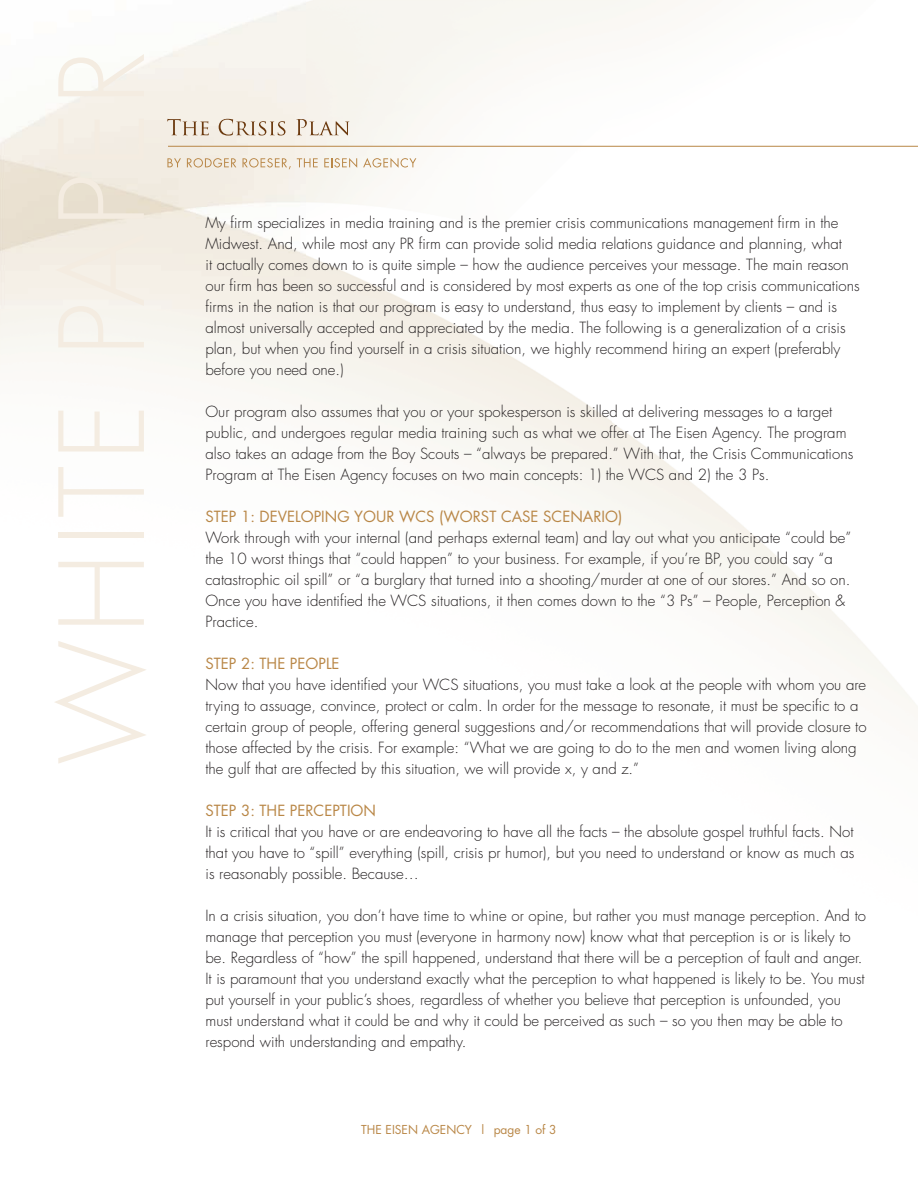
<style>
.page{position:relative;width:918px;height:1188px;background:#fff}
.page>*{position:absolute;margin:0;border:0;box-sizing:border-box;transform-origin:0 0}
.t1{font:300 15px/21px "Futura";color:#231f20}
.t2{font:15px "Futura";color:#b98747}
.t3{font:12px "Futura";color:#b98747}
</style>
<div class="page">
<svg style="left:54px;top:641px;width:93px;height:123px"></svg>
<svg style="left:58px;top:562px;width:86px;height:63px"></svg>
<div style="left:58px;top:532px;width:86px;height:6px;background:#f4ece1"></div>
<svg style="left:58px;top:467px;width:86px;height:50px"></svg>
<svg style="left:58px;top:411px;width:86px;height:40px"></svg>
<svg style="left:55px;top:234px;width:89px;height:113px"></svg>
<svg style="left:58px;top:177px;width:86px;height:42px;background:#ece4d6"></svg>
<div style="left:58px;top:119px;width:86px;height:41px;background:#f4ece3"></div>
<svg style="left:58px;top:54px;width:86px;height:42px"></svg>
<svg style="left:167px;top:119px;width:42px;height:16px"></svg>
<svg style="left:219px;top:119px;width:66px;height:17px"></svg>
<svg style="left:296px;top:119px;width:53px;height:16px"></svg>
<svg style="left:167px;top:158px;width:14px;height:9px"></svg>
<svg style="left:187px;top:158px;width:49px;height:10px"></svg>
<svg style="left:243px;top:158px;width:48px;height:11px"></svg>
<svg style="left:297px;top:158px;width:21px;height:9px"></svg>
<svg style="left:324px;top:158px;width:33px;height:10px"></svg>
<svg style="left:363px;top:158px;width:53px;height:10px"></svg>
<hr style="left:168px;top:146px;width:750px;height:1px;background:#b98747">
<p class="t1" style="left:206px;top:212px;width:656px">My firm specializes in media training and is the premier crisis communications management firm in the Midwest. And, while most any PR firm can provide solid media relations guidance and planning, what<br>it actually comes down to is quite simple – how the audience perceives your message. The main reason our firm has been so successful and is considered by most experts as one of the top crisis communications firms in the nation is that our program is easy to understand, thus easy to implement by clients – and is almost universally accepted and appreciated by the media. The following is a generalization of a crisis plan, but when you find yourself in a crisis situation, we highly recommend hiring an expert (preferably before you need one.)</p>
<p class="t1" style="left:206px;top:401px;width:649px">Our program also assumes that you or your spokesperson is skilled at delivering messages to a target public, and undergoes regular media training such as what we offer at The Eisen Agency. The program also takes an adage from the Boy Scouts – “always be prepared.” With that, the Crisis Communications Program at The Eisen Agency focuses on two main concepts: 1) the WCS and 2) the 3 Ps.</p>
<p class="t2" style="left:206px;top:506px;width:418px">STEP 1: DEVELOPING YOUR WCS (WORST CASE SCENARIO)</p>
<p class="t1" style="left:206px;top:527px;width:647px">Work through with your internal (and perhaps external team) and lay out what you anticipate “could be” the 10 worst things that “could happen” to your business. For example, if you’re BP, you could say “a catastrophic oil spill” or “a burglary that turned into a shooting/murder at one of our stores.” And so on.<br>Once you have identified the WCS situations, it then comes down to the “3 Ps” – People, Perception &amp; Practice.</p>
<p class="t2" style="left:206px;top:653px;width:136px">STEP 2: THE PEOPLE</p>
<p class="t1" style="left:206px;top:674px;width:663px">Now that you have identified your WCS situations, you must take a look at the people with whom you are trying to assuage, convince, protect or calm. In order for the message to resonate, it must be specific to a certain group of people, offering general suggestions and/or recommendations that will provide closure to those affected by the crisis. For example: “What we are going to do to the men and women living along the gulf that are affected by this situation, we will provide x, y and z.”</p>
<p class="t2" style="left:206px;top:800px;width:172px">STEP 3: THE PERCEPTION</p>
<p class="t1" style="left:206px;top:821px;width:651px;text-align:justify">It is critical that you have or are endeavoring to have all the facts – the absolute gospel truthful facts. Not that you have to “spill” everything (spill, crisis pr humor), but you need to understand or know as much as is reasonably possible. Because…</p>
<p class="t1" style="left:206px;top:905px;width:662px">In a crisis situation, you don’t have time to whine or opine, but rather you must manage perception. And to manage that perception you must (everyone in harmony now) know what that perception is or is likely to be. Regardless of “how” the spill happened, understand that there will be a perception of fault and anger.<br>It is paramount that you understand exactly what the perception to what happened is likely to be. You must put yourself in your public’s shoes, regardless of whether you believe that perception is unfounded, you must understand what it could be and why it could be perceived as such – so you then may be able to respond with understanding and empathy.</p>
<p class="t3" style="left:361px;top:1121px;width:197px">THE EISEN AGENCY | page 1 of 3</p>
</div>
